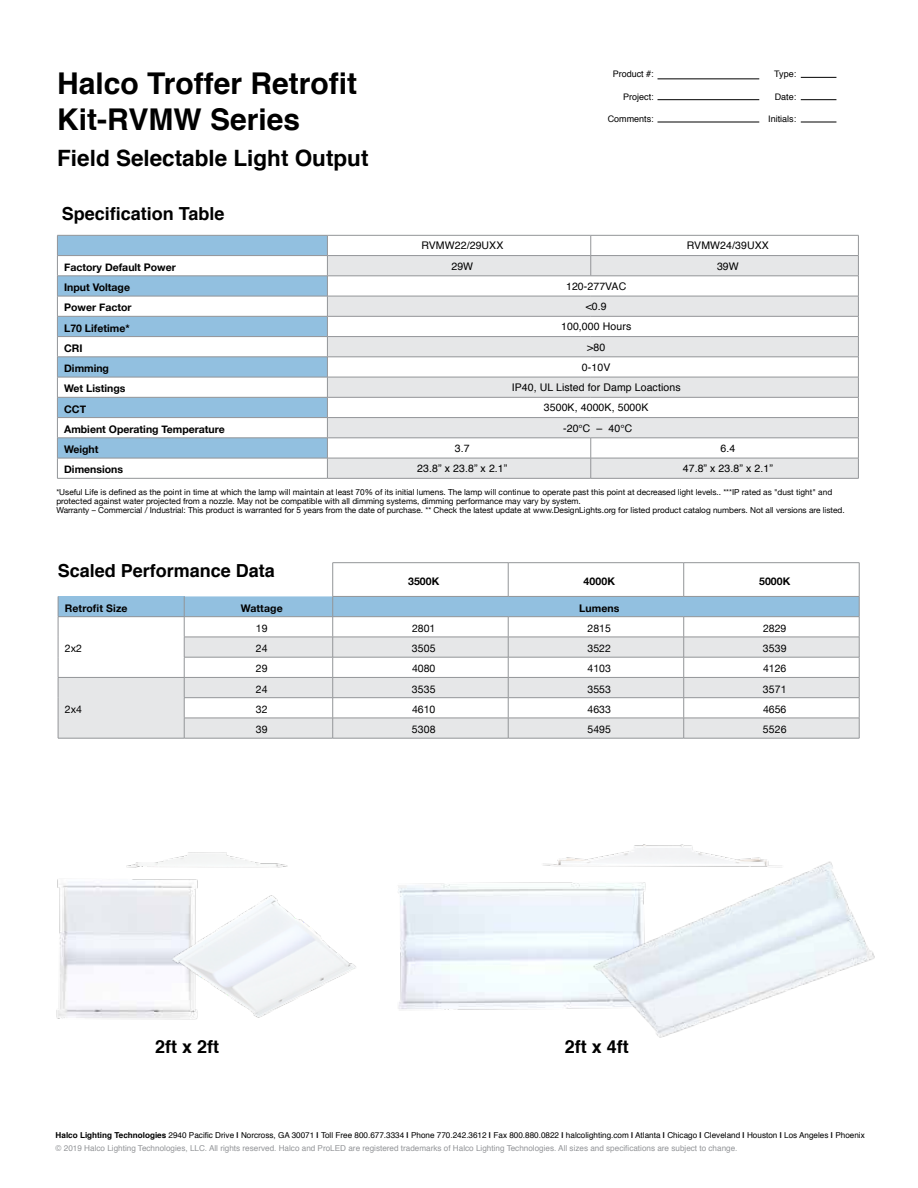
<style>
.page{position:relative;width:918px;height:1188px;background:#fff}
.page>*{position:absolute;margin:0;border:0;box-sizing:border-box;transform-origin:0 0}
.t1{font:700 30px/36px "Helvetica";color:#000}
.t2{font:700 22.5px "Helvetica";color:#000}
.t3{font:700 18px "Helvetica";color:#000}
.t4{font:700 10.5px "Helvetica Neue";color:#000}
.t5{font:10.5px "Helvetica";letter-spacing:.01em;color:#000}
.t6{font:10.5px "Helvetica Neue";letter-spacing:.005em;color:#000}
.t7{font:9px "Helvetica";color:#000}
.t8{font:8.25px/9px "Helvetica Neue";color:#000}
.t9{font:8.1px/12.3px "Helvetica";color:#939598}
.s1{font-weight:700;color:#000}
.s2{color:#000}
</style>
<div class="page">
<hr style="left:658px;top:79px;width:101px;height:1px;background:#000">
<hr style="left:801px;top:77px;width:35px;height:1px;background:#000">
<hr style="left:658px;top:99px;width:101px;height:1px;background:#000">
<hr style="left:801px;top:99px;width:35px;height:1px;background:#000">
<hr style="left:658px;top:122px;width:101px;height:1px;background:#000">
<hr style="left:801px;top:122px;width:35px;height:1px;background:#000">
<div style="left:58px;top:596px;width:126px;height:21px;background:#92c0e0"></div>
<svg style="left:59px;top:637px;width:125px;height:101px;fill:#e6e7e8"></svg>
<hr style="left:332px;top:563px;width:1px;height:33px;background:#939598">
<hr style="left:683px;top:563px;width:1px;height:33px;background:#939598">
<hr style="left:58px;top:616px;width:126px;height:1px;background:#939598">
<hr style="left:58px;top:677px;width:126px;height:1px;background:#939598">
<svg style="left:58px;top:596px;width:1px;height:142px"></svg>
<svg style="left:184px;top:596px;width:676px;height:142px"></svg>
<hr style="left:58px;top:738px;width:126px;height:1px;background:#939598">
<hr style="left:184px;top:738px;width:149px;height:1px;background:#939598">
<hr style="left:333px;top:738px;width:175px;height:1px;background:#939598">
<hr style="left:508px;top:738px;width:176px;height:1px;background:#939598">
<hr style="left:684px;top:738px;width:175px;height:1px;background:#939598">
<hr style="left:333px;top:562px;width:175px;height:1px;background:#939598">
<hr style="left:508px;top:562px;width:176px;height:1px;background:#939598">
<hr style="left:508px;top:563px;width:1px;height:33px;background:#939598">
<hr style="left:684px;top:562px;width:175px;height:1px;background:#939598">
<hr style="left:859px;top:563px;width:1px;height:33px;background:#939598">
<hr style="left:333px;top:596px;width:175px;height:1px;background:#939598">
<hr style="left:508px;top:596px;width:176px;height:1px;background:#939598">
<hr style="left:684px;top:596px;width:175px;height:1px;background:#939598">
<svg style="left:328px;top:256px;width:530px;height:222px;fill:#e6e7e8"></svg>
<hr style="left:327px;top:235px;width:264px;height:1px;background:#939598">
<hr style="left:591px;top:235px;width:268px;height:1px;background:#939598">
<hr style="left:327px;top:255px;width:264px;height:1px;background:#939598">
<hr style="left:591px;top:255px;width:268px;height:1px;background:#939598">
<svg style="left:591px;top:236px;width:1px;height:40px"></svg>
<hr style="left:327px;top:276px;width:264px;height:1px;background:#939598">
<hr style="left:591px;top:276px;width:268px;height:1px;background:#939598">
<hr style="left:327px;top:296px;width:264px;height:1px;background:#939598">
<hr style="left:591px;top:296px;width:268px;height:1px;background:#939598">
<hr style="left:327px;top:316px;width:264px;height:1px;background:#939598">
<hr style="left:591px;top:316px;width:268px;height:1px;background:#939598">
<hr style="left:327px;top:336px;width:264px;height:1px;background:#939598">
<hr style="left:591px;top:336px;width:268px;height:1px;background:#939598">
<hr style="left:327px;top:357px;width:264px;height:1px;background:#939598">
<hr style="left:591px;top:357px;width:268px;height:1px;background:#939598">
<hr style="left:327px;top:377px;width:264px;height:1px;background:#939598">
<hr style="left:591px;top:377px;width:268px;height:1px;background:#939598">
<hr style="left:327px;top:397px;width:264px;height:1px;background:#939598">
<hr style="left:591px;top:397px;width:268px;height:1px;background:#939598">
<hr style="left:327px;top:417px;width:264px;height:1px;background:#939598">
<hr style="left:591px;top:417px;width:268px;height:1px;background:#939598">
<hr style="left:327px;top:438px;width:264px;height:1px;background:#939598">
<hr style="left:591px;top:438px;width:268px;height:1px;background:#939598">
<hr style="left:327px;top:458px;width:264px;height:1px;background:#939598">
<svg style="left:57px;top:235px;width:271px;height:243px"></svg>
<hr style="left:591px;top:458px;width:268px;height:1px;background:#939598">
<svg style="left:591px;top:438px;width:1px;height:40px"></svg>
<svg style="left:858px;top:236px;width:1px;height:242px"></svg>
<hr style="left:57px;top:478px;width:270px;height:1px;background:#939598">
<hr style="left:327px;top:478px;width:264px;height:1px;background:#939598">
<hr style="left:591px;top:478px;width:268px;height:1px;background:#939598">
<img style="left:56px;top:879px;width:142px;height:141px">
<img style="left:126px;top:852px;width:162px;height:16px">
<img style="left:398px;top:882px;width:184px;height:128px">
<img style="left:543px;top:844px;width:150px;height:23px">
<img style="left:169px;top:892px;width:187px;height:128px">
<img style="left:582px;top:851px;width:293px;height:187px">
<h1 class="t1" style="left:57px;top:66px;width:302px">Halco Troffer Retrofit<br>Kit-RVMW Series</h1>
<h2 class="t2" style="left:57px;top:140px;width:313px">Field Selectable Light Output</h2>
<h3 class="t3" style="left:62px;top:199px;width:164px">Specification Table</h3>
<p class="t7" style="left:613px;top:67px;width:43px">Product #:</p>
<p class="t7" style="left:774px;top:67px;width:24px">Type:</p>
<p class="t7" style="left:623px;top:89px;width:32px">Project:</p>
<p class="t7" style="left:608px;top:112px;width:48px">Comments:</p>
<p class="t7" style="left:775px;top:89px;width:23px">Date:</p>
<p class="t7" style="left:768px;top:112px;width:30px">Initials:</p>
<p class="t5" style="left:421px;top:238px;width:84px">RVMW22/29UXX</p>
<p class="t5" style="left:687px;top:238px;width:84px">RVMW24/39UXX</p>
<p class="t4" style="left:64px;top:259px;width:113px">Factory Default Power</p>
<p class="t5" style="left:452px;top:258px;width:23px">29W</p>
<p class="t5" style="left:717px;top:258px;width:23px">39W</p>
<p class="t4" style="left:64px;top:279px;width:67px">Input Voltage</p>
<p class="t5" style="left:566px;top:278px;width:62px">120-277VAC</p>
<p class="t4" style="left:64px;top:299px;width:69px">Power Factor</p>
<p class="t5" style="left:586px;top:298px;width:23px">&lt;0.9</p>
<p class="t4" style="left:64px;top:320px;width:67px">L70 Lifetime*</p>
<p class="t5" style="left:561px;top:319px;width:72px">100,000 Hours</p>
<p class="t4" style="left:64px;top:340px;width:20px">CRI</p>
<p class="t5" style="left:587px;top:339px;width:20px">&gt;80</p>
<p class="t4" style="left:64px;top:360px;width:46px">Dimming</p>
<p class="t5" style="left:582px;top:359px;width:30px">0-10V</p>
<p class="t4" style="left:64px;top:380px;width:63px">Wet Listings</p>
<p class="t5" style="left:512px;top:379px;width:170px">IP40, UL Listed for Damp Loactions</p>
<p class="t4" style="left:64px;top:401px;width:23px">CCT</p>
<p class="t5" style="left:544px;top:400px;width:106px">3500K, 4000K, 5000K</p>
<p class="t4" style="left:64px;top:421px;width:162px">Ambient Operating Temperature</p>
<p class="t5" style="left:563px;top:420px;width:71px">-20℃ – 40℃</p>
<p class="t4" style="left:64px;top:441px;width:36px">Weight</p>
<p class="t5" style="left:455px;top:440px;width:16px">3.7</p>
<p class="t5" style="left:720px;top:440px;width:16px">6.4</p>
<p class="t4" style="left:64px;top:461px;width:60px">Dimensions</p>
<p class="t5" style="left:417px;top:460px;width:92px">23.8” x 23.8” x 2.1”</p>
<p class="t5" style="left:683px;top:460px;width:92px">47.8” x 23.8” x 2.1”</p>
<p class="t8" style="left:56px;top:488px;width:790px">*Useful Life is defined as the point in time at which the lamp will maintain at least 70% of its initial lumens. The lamp will continue to operate past this point at decreased light levels.. ***IP rated as "dust tight" and protected against water projected from a nozzle. May not be compatible with all dimming systems, dimming performance may vary by system.<br>Warranty – Commercial / Industrial: This product is warranted for 5 years from the date of purchase. ** Check the latest update at www.DesignLights.org for listed product catalog numbers. Not all versions are listed.</p>
<h3 class="t3" style="left:58px;top:556px;width:219px">Scaled Performance Data</h3>
<p class="t4" style="left:408px;top:573px;width:33px">3500K</p>
<p class="t4" style="left:584px;top:573px;width:33px">4000K</p>
<p class="t4" style="left:759px;top:573px;width:33px">5000K</p>
<p class="t4" style="left:65px;top:600px;width:64px">Retrofit Size</p>
<p class="t4" style="left:241px;top:600px;width:44px">Wattage</p>
<p class="t4" style="left:579px;top:600px;width:42px">Lumens</p>
<p class="t6" style="left:65px;top:641px;width:19px">2x2</p>
<p class="t6" style="left:256px;top:621px;width:13px">19</p>
<p class="t6" style="left:412px;top:621px;width:25px">2801</p>
<p class="t6" style="left:588px;top:621px;width:25px">2815</p>
<p class="t6" style="left:763px;top:621px;width:25px">2829</p>
<p class="t6" style="left:256px;top:641px;width:13px">24</p>
<p class="t6" style="left:412px;top:641px;width:25px">3505</p>
<p class="t6" style="left:587px;top:641px;width:25px">3522</p>
<p class="t6" style="left:763px;top:641px;width:25px">3539</p>
<p class="t6" style="left:256px;top:661px;width:13px">29</p>
<p class="t6" style="left:412px;top:661px;width:25px">4080</p>
<p class="t6" style="left:588px;top:661px;width:25px">4103</p>
<p class="t6" style="left:763px;top:661px;width:25px">4126</p>
<p class="t6" style="left:65px;top:702px;width:19px">2x4</p>
<p class="t6" style="left:256px;top:681px;width:13px">24</p>
<p class="t6" style="left:412px;top:681px;width:25px">3535</p>
<p class="t6" style="left:587px;top:681px;width:25px">3553</p>
<p class="t6" style="left:763px;top:681px;width:25px">3571</p>
<p class="t6" style="left:256px;top:702px;width:13px">32</p>
<p class="t6" style="left:412px;top:702px;width:25px">4610</p>
<p class="t6" style="left:588px;top:702px;width:25px">4633</p>
<p class="t6" style="left:763px;top:702px;width:25px">4656</p>
<p class="t6" style="left:256px;top:722px;width:13px">39</p>
<p class="t6" style="left:412px;top:722px;width:25px">5308</p>
<p class="t6" style="left:587px;top:722px;width:25px">5495</p>
<p class="t6" style="left:763px;top:722px;width:25px">5526</p>
<h3 class="t3" style="left:155px;top:1033px;width:66px">2ft x 2ft</h3>
<h3 class="t3" style="left:565px;top:1033px;width:66px">2ft x 4ft</h3>
<p class="t9" style="left:56px;top:1129px;width:811px"><span class="s1">Halco Lighting Technologies</span> <span class="s2">2940 Pacific Drive</span> <span class="s1">|</span> <span class="s2">Norcross, GA 30071</span> <span class="s1">|</span> <span class="s2">Toll Free 800.677.3334</span> <span class="s1">|</span> <span class="s2">Phone 770.242.3612</span> <span class="s1">|</span> <span class="s2">Fax 800.880.0822</span> <span class="s1">|</span> <span class="s2">halcolighting.com</span> <span class="s1">|</span> <span class="s2">Atlanta</span> <span class="s1">|</span> <span class="s2">Chicago</span> <span class="s1">|</span> <span class="s2">Cleveland</span> <span class="s1">|</span> <span class="s2">Houston</span> <span class="s1">|</span> <span class="s2">Los Angeles</span> <span class="s1">|</span> <span class="s2">Phoenix </span>© 2019 Halco Lighting Technologies, LLC. All rights reserved. Halco and ProLED are registered trademarks of Halco Lighting Technologies. All sizes and specifications are subject to change.</p>
</div>
